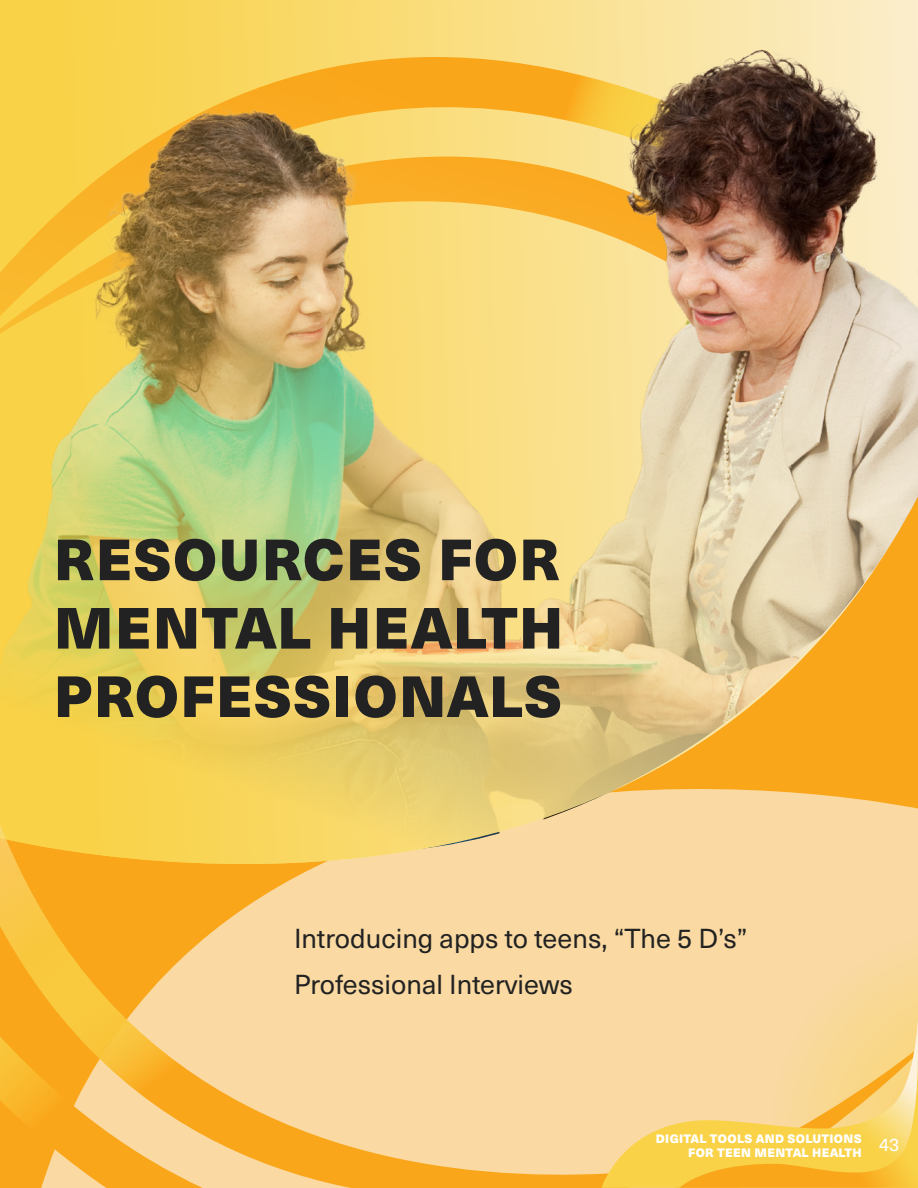
<style>
.page{position:relative;width:918px;height:1188px;background:#fff}
.page>*{position:absolute;margin:0;border:0;box-sizing:border-box;transform-origin:0 0}
.t1{font:900 57px/68.4px "Neue Haas Unica W1 G";letter-spacing:.03em;color:#222;text-align:justify}
.t2{font:27px/46.8px "Neue Haas Unica W1 G";color:#222}
.t3{font:900 12px/13.5px "Neue Haas Unica W1 G";letter-spacing:.03em;color:#fff}
</style>
<div class="page">
<img style="left:0;top:0;width:918px;height:778px">
<svg style="left:770px;top:778px;width:148px;height:240px;background:#f9d595"></svg>
<svg style="left:0;top:693px;width:770px;height:495px;background:#f6cc73"></svg>
<svg style="left:602px;top:1018px;width:316px;height:170px;background:#f9d890"></svg>
<svg style="left:680px;top:1057px;width:238px;height:131px;background:#f9ce67"></svg>
<h1 class="t1" style="left:54px;top:522px;width:511px">RESOURCES FOR MENTAL HEALTH PROFESSIONALS</h1>
<p class="t2" style="left:294px;top:913px;width:455px">Introducing apps to teens, “The 5 D’s”<br>Professional Interviews</p>
<p class="t3" style="left:688px;top:1131px;width:213px;text-indent:-32px">DIGITAL TOOLS AND SOLUTIONS<br>FOR TEEN MENTAL HEALTH <sup>43</sup></p>
</div>
